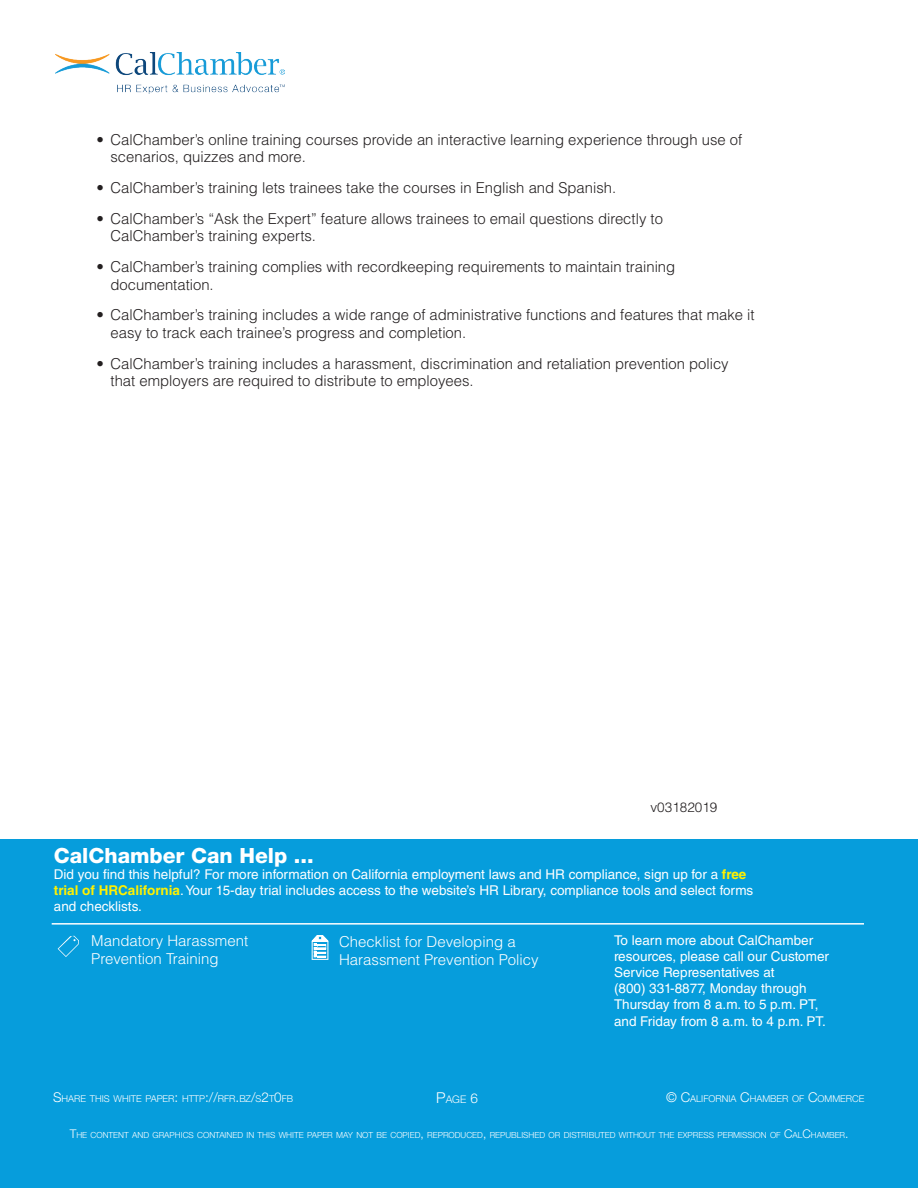
<style>
.page{position:relative;width:918px;height:1188px;background:#fff}
.page>*{position:absolute;margin:0;border:0;box-sizing:border-box;transform-origin:0 0}
.t1{font:800 21px "Helvetica Neue LT Std";color:#fff}
.t2{font:300 15px/17.4px "Helvetica LT Std";color:#231f20}
.t3{font:300 15px/18px "Helvetica LT Std";color:#fff}
.t4{font:13.5px/16.2px "Helvetica LT Std";color:#fff}
.t5{font:300 13.5px "Helvetica LT Std";color:#231f20}
.t6{font:300 10.5px "Helvetica Neue LT Std";color:#fff}
.t7{font:300 9.45px "Helvetica Neue LT Std";color:#fff}
.t8{font:300 8.4px "Helvetica Neue LT Std";color:#fff}
.s1{font-weight:700;color:#fff101}
.s2{font-size:13.5px}
.s3{font-size:15px}
.s4{font-size:12px}
</style>
<div class="page">
<div style="left:0;top:839px;width:918px;height:349px;background:#069ddc"></div>
<img style="left:55px;top:52px;width:230px;height:41px">
<hr style="left:52px;top:923px;width:812px;height:2px;background:#fff">
<svg style="left:312px;top:935px;width:17px;height:25px"></svg>
<svg style="left:58px;top:936px;width:21px;height:21px"></svg>
<p class="t2" style="left:111px;top:131px;width:633px;text-indent:-14px">• CalChamber’s online training courses provide an interactive learning experience through use of scenarios, quizzes and more.</p>
<p class="t2" style="left:97px;top:179px;width:521px">• CalChamber’s training lets trainees take the courses in English and Spanish.</p>
<p class="t2" style="left:111px;top:210px;width:554px;text-indent:-14px">• CalChamber’s “Ask the Expert” feature allows trainees to email questions directly to<br>CalChamber’s training experts.</p>
<p class="t2" style="left:111px;top:258px;width:566px;text-indent:-14px">• CalChamber’s training complies with recordkeeping requirements to maintain training documentation.</p>
<p class="t2" style="left:111px;top:306px;width:645px;text-indent:-14px">• CalChamber’s training includes a wide range of administrative functions and features that make it easy to track each trainee’s progress and completion.</p>
<p class="t2" style="left:111px;top:355px;width:620px;text-indent:-14px">• CalChamber’s training includes a harassment, discrimination and retaliation prevention policy that employers are required to distribute to employees.</p>
<p class="t5" style="left:651px;top:799px;width:68px">v03182019</p>
<h1 class="t1" style="left:54px;top:843px;width:261px">CalChamber Can Help ...</h1>
<p class="t4" style="left:54px;top:866px;width:701px">Did you find this helpful? For more information on California employment laws and HR compliance, sign up for a <span class="s1">free trial of HRCalifornia</span>. Your 15-day trial includes access to the website’s HR Library, compliance tools and select forms and checklists.</p>
<p class="t3" style="left:91px;top:931px;width:158px">Mandatory Harassment<br>Prevention Training</p>
<p class="t3" style="left:339px;top:933px;width:201px;line-height:17.4px">Checklist for Developing a<br>Harassment Prevention Policy</p>
<p class="t4" style="left:614px;top:932px;width:217px">To learn more about CalChamber resources, please call our Customer<br>Service Representatives at<br>(800) 331-8877, Monday through<br>Thursday from 8 a.m. to 5 p.m. PT, and Friday from 8 a.m. to 4 p.m. PT.</p>
<p class="t7" style="left:53px;top:1093px;width:242px"><span class="s2">S</span>HARE THIS WHITE PAPER<span class="s2">:</span> HTTP<span class="s2">://</span>RFR<span class="s2">.</span>BZ<span class="s2">/</span>S<span class="s2">2</span>T<span class="s2">0</span>FB</p>
<p class="t6" style="left:436px;top:1093px;width:43px"><span class="s3">P</span>AGE <span class="s2">6</span></p>
<p class="t7" style="left:666px;top:1093px;width:200px"><span class="s2">© C</span>ALIFORNIA <span class="s2">C</span>HAMBER OF <span class="s2">C</span>OMMERCE</p>
<p class="t8" style="left:70px;top:1130px;width:780px"><span class="s4">T</span>HE CONTENT AND GRAPHICS CONTAINED IN THIS WHITE PAPER MAY NOT BE COPIED<span class="s4">,</span> REPRODUCED<span class="s4">,</span> REPUBLISHED OR DISTRIBUTED WITHOUT THE EXPRESS PERMISSION OF <span class="s4">C</span>AL<span class="s4">C</span>HAMBER<span class="s4">.</span></p>
</div>
